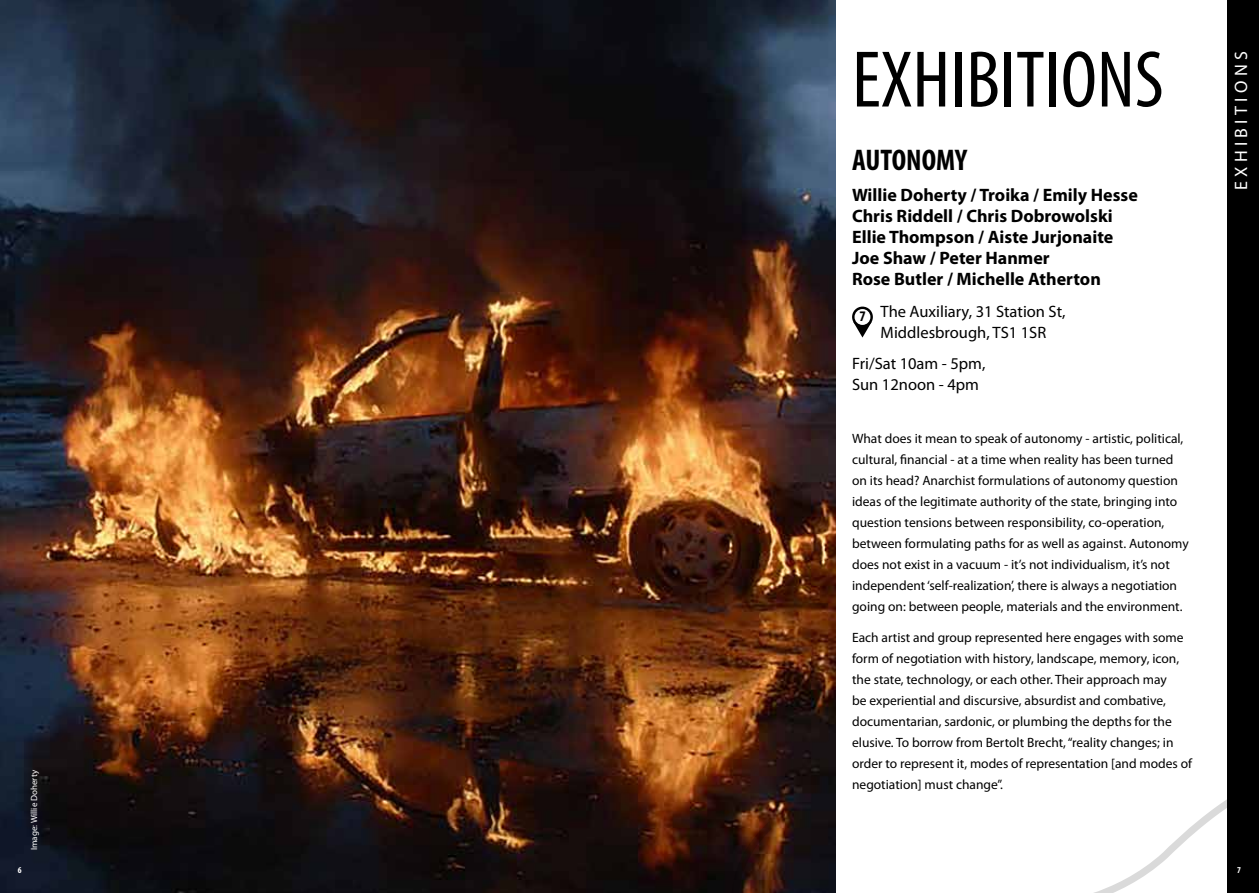
<style>
.page{position:relative;width:1259px;height:893px;background:#fff}
.page>*{position:absolute;margin:0;border:0;box-sizing:border-box;transform-origin:0 0}
.t1{font:condensed 81px "Myriad Pro";color:#000}
.t2{font:700 condensed 30px "Myriad Pro";color:#000}
.t3{font:700 18px/21px "Myriad Pro";color:#000}
.t4{font:18px "Myriad Pro";letter-spacing:.24em;color:#fff}
.t5{font:16.5px/21px "Myriad Pro";color:#000}
.t6{font:700 condensed 14.7px "Myriad Pro";color:#000}
.t7{font:13.5px/21px "Myriad Pro";color:#000}
.t8{font:9px "Myriad Pro";color:#fff}
.t9{font:700 condensed 9px "Myriad Pro";color:#fff}
</style>
<div class="page">
<svg style="left:835px;top:571px;width:392px;height:308px"></svg>
<img style="left:0;top:0;width:835px;height:893px">
<div style="left:1227px;top:0;width:32px;height:893px;background:#000"></div>
<svg style="left:852px;top:307px;width:21px;height:20px"></svg>
<svg style="left:853px;top:322px;width:18px;height:16px"></svg>
<div style="left:854px;top:309px;width:16px;height:16px;background:#fff;border-radius:50%"></div>
<p class="t8" style="left:29px;top:850px;width:82px;rotate:-90deg">Image: Willie Doherty</p>
<h1 class="t1" style="left:852px;top:31px;width:313px">EXHIBITIONS</h1>
<h2 class="t2" style="left:852px;top:141px;width:117px">AUTONOMY</h2>
<h3 class="t3" style="left:852px;top:184px;width:287px">Willie Doherty / Troika / Emily Hesse<br>Chris Riddell / Chris Dobrowolski<br>Ellie Thompson / Aiste Jurjonaite<br>Joe Shaw / Peter Hanmer<br>Rose Butler / Michelle Atherton</h3>
<p class="t5" style="left:880px;top:300px;width:186px">The Auxiliary, 31 Station St,<br>Middlesbrough, TS1 1SR</p>
<p class="t5" style="left:852px;top:353px;width:135px">Fri/Sat 10am - 5pm,<br>Sun 12noon - 4pm</p>
<p class="t7" style="left:852px;top:427px;width:338px">What does it mean to speak of autonomy - artistic, political, cultural, financial - at a time when reality has been turned on its head? Anarchist formulations of autonomy question ideas of the legitimate authority of the state, bringing into question tensions between responsibility, co-operation, between formulating paths for as well as against. Autonomy does not exist in a vacuum - it’s not individualism, it’s not independent ‘self-realization’, there is always a negotiation going on: between people, materials and the environment.</p>
<p class="t7" style="left:852px;top:627px;width:341px">Each artist and group represented here engages with some form of negotiation with history, landscape, memory, icon, the state, technology, or each other. Their approach may<br>be experiential and discursive, absurdist and combative, documentarian, sardonic, or plumbing the depths for the elusive. To borrow from Bertolt Brecht, “reality changes; in order to represent it, modes of representation [and modes of negotiation] must change”.</p>
<p class="t6" style="left:859px;top:307px;width:8px">7</p>
<h3 class="t4" style="left:1230px;top:190px;width:140px;rotate:-90deg">EXHIBITIONS</h3>
<p class="t9" style="left:18px;top:864px;width:5px">6</p>
<p class="t9" style="left:1237px;top:864px;width:5px">7</p>
</div>
